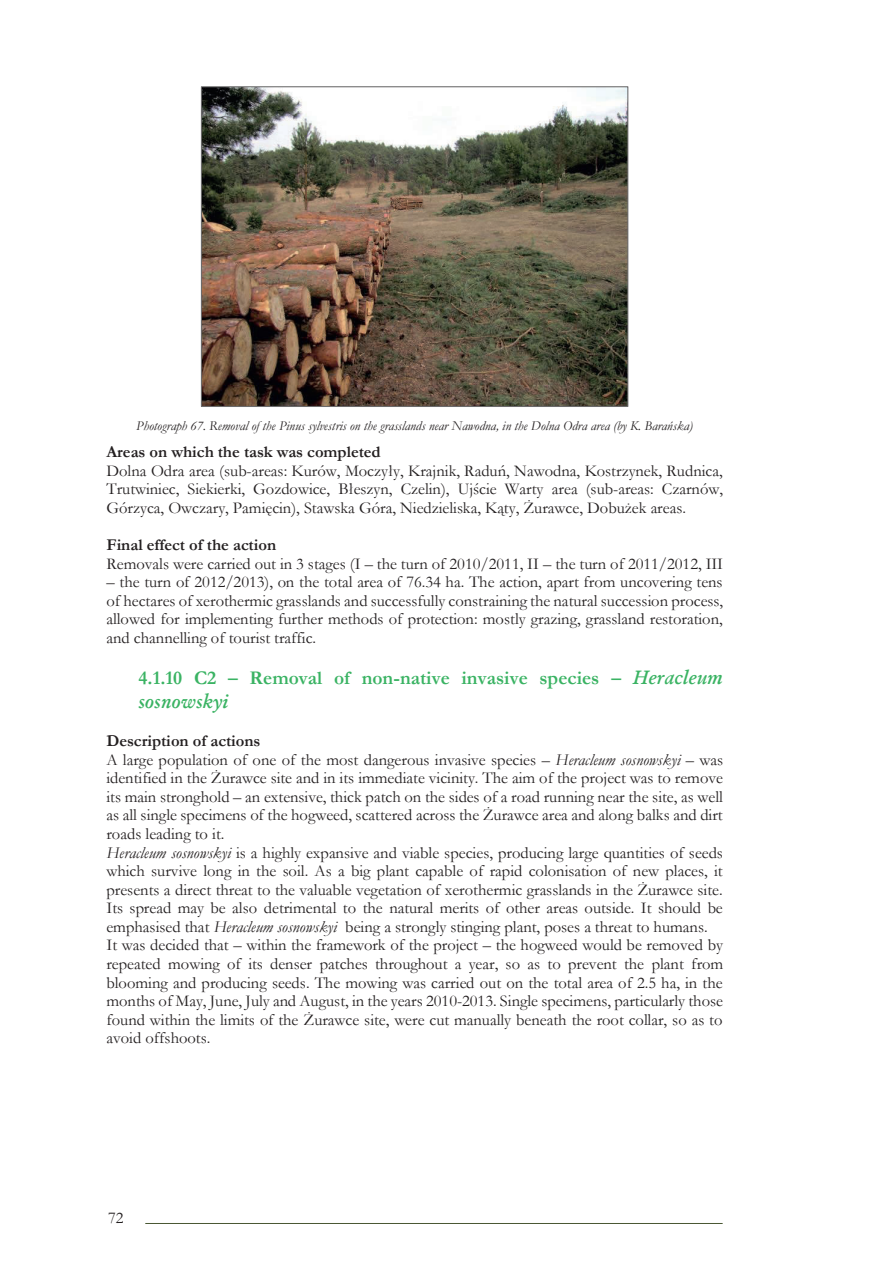
<style>
.page{position:relative;width:893px;height:1263px;background:#fff}
.page>*{position:absolute;margin:0;border:0;box-sizing:border-box;transform-origin:0 0}
.t1{font:700 19.5px/24px "Garamond";color:#3ab363}
.t2{font:16.5px/18.6px "Garamond";color:#231f20;text-align:justify}
.t3{font:700 16.5px "Garamond";color:#231f20}
.t4{font:italic 13.5px "Garamond";color:#231f20}
.s1{font-style:italic}
.s2{font-weight:700}
</style>
<div class="page">
<img style="left:203px;top:88px;width:423px;height:317px">
<div style="left:201px;top:86px;width:427px;height:321px;border:1px solid #6c6b6c"></div>
<hr style="left:145px;top:1223px;width:578px;height:1px;background:#495733">
<p class="t4" style="left:136px;top:419px;width:558px">Photograph 67. Removal of the Pinus sylvestris on the grasslands near Nawodna, in the Dolna Odra area (by K. Barańska)</p>
<p class="t3" style="left:106px;top:443px;width:276px">Areas on which the task was completed</p>
<p class="t2" style="left:106px;top:461px;width:618px">Dolna Odra area (sub-areas: Kurów, Moczyły, Krajnik, Raduń, Nawodna, Kostrzynek, Rudnica, Trutwiniec, Siekierki, Gozdowice, Błeszyn, Czelin), Ujście Warty area (sub-areas: Czarnów, Górzyca, Owczary, Pamięcin), Stawska Góra, Niedzieliska, Kąty, Żurawce, Dobużek areas.</p>
<p class="t3" style="left:106px;top:536px;width:171px">Final effect of the action</p>
<p class="t2" style="left:106px;top:554px;width:618px">Removals were carried out in 3 stages (I – the turn of 2010/2011, II – the turn of 2011/2012, III</p>
<p class="t2" style="left:106px;top:573px;width:618px">– the turn of 2012/2013), on the total area of 76.34 ha. The action, apart from uncovering tens of hectares of xerothermic grasslands and successfully constraining the natural succession process, allowed for implementing further methods of protection: mostly grazing, grassland restoration, and channelling of tourist traffic.</p>
<p class="t1" style="left:138px;top:666px;width:586px">4.1.10 C2 – Removal of non-native invasive species – <span class="s1">Heracleum sosnowskyi</span></p>
<p class="t2" style="left:106px;top:732px;width:618px;text-align:left"><span class="s2">Description of actions<br></span>A large population of one of the most dangerous invasive species – <span class="s1">Heracleum sosnowskyi</span> – was identified in the Żurawce site and in its immediate vicinity. The aim of the project was to remove its main stronghold – an extensive, thick patch on the sides of a road running near the site, as well as all single specimens of the hogweed, scattered across the Żurawce area and along balks and dirt roads leading to it.<br><span class="s1">Heracleum sosnowskyi</span> is a highly expansive and viable species, producing large quantities of seeds which survive long in the soil. As a big plant capable of rapid colonisation of new places, it presents a direct threat to the valuable vegetation of xerothermic grasslands in the Żurawce site.<br>Its spread may be also detrimental to the natural merits of other areas outside. It should be emphasised that <span class="s1">Heracleum sosnowskyi</span> being a strongly stinging plant, poses a threat to humans.<br>It was decided that – within the framework of the project – the hogweed would be removed by repeated mowing of its denser patches throughout a year, so as to prevent the plant from blooming and producing seeds. The mowing was carried out on the total area of 2.5 ha, in the months of May, June, July and August, in the years 2010-2013. Single specimens, particularly those found within the limits of the Żurawce site, were cut manually beneath the root collar, so as to avoid offshoots.</p>
<p class="t2" style="left:108px;top:1208px;width:17px">72</p>
</div>
